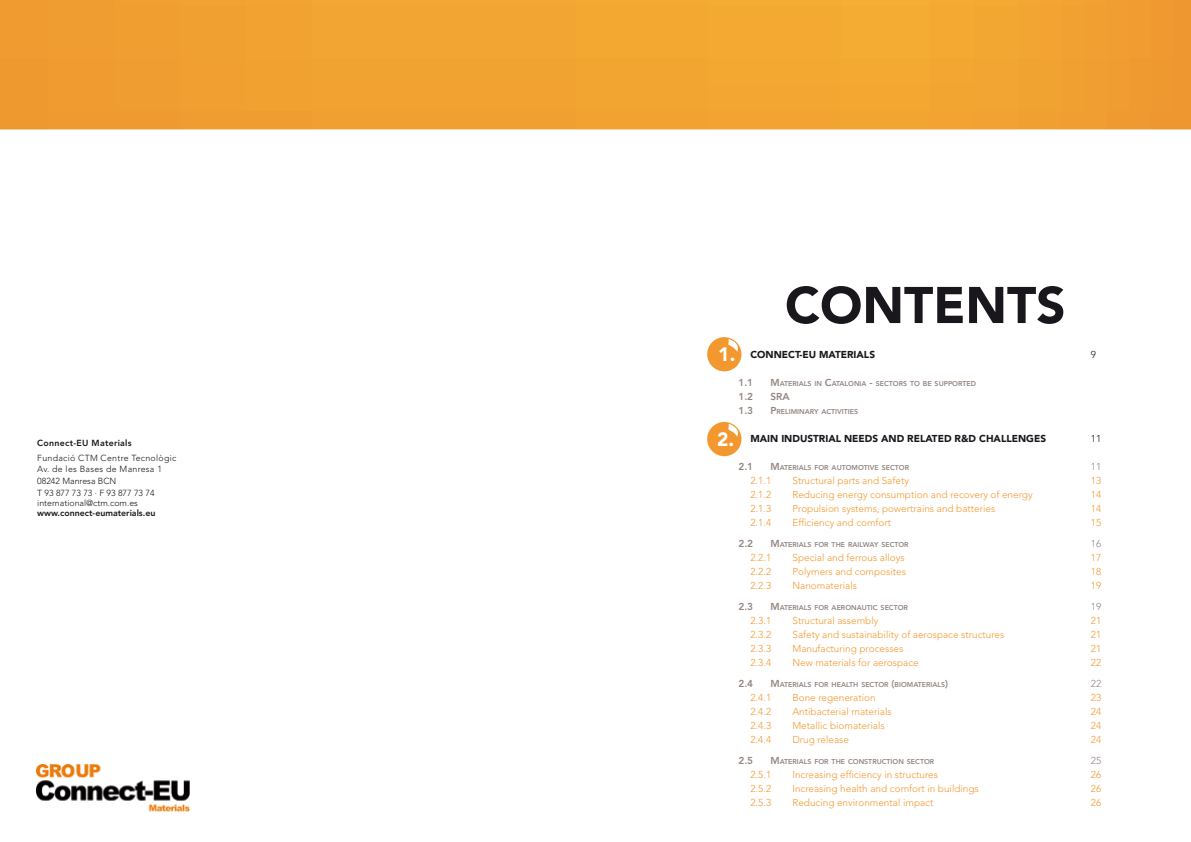
<style>
.page{position:relative;width:1191px;height:842px;background:#fff}
.page>*{position:absolute;margin:0;border:0;box-sizing:border-box;transform-origin:0 0}
.t1{font:900 51px "Avenir";color:#1a171c}
.t2{font:900 19.2px "Avenir";color:#fff}
.t3{font:300 10px/14px "Avenir";color:#f3982f;text-align:justify}
.t4{font:900 10px "Avenir";color:#1a171c}
.t5{font:800 10px "Avenir";color:#928682}
.t6{font:900 10px "Avenir";color:#1a171c}
.t7{font:300 10px "Avenir";color:#928682}
.t8{font:300 10px "Avenir";color:#1a171c}
.t9{font:300 8.8px/11.7px "Avenir";letter-spacing:.03em;color:#1a171c}
.t10{font:800 8.8px "Avenir";color:#1a171c}
.t11{font:300 8.8px "Avenir";color:#1a171c}
.t12{font:800 8.8px "Avenir";letter-spacing:.03em;color:#1a171c}
.t13{font:800 7px "Avenir";color:#928682}
.s1{font-style:inherit}
.s2{font-size:10px}
</style>
<div class="page">
<svg style="left:0;top:0;width:1191px;height:129px;background:#f1a231"></svg>
<div style="left:707px;top:337px;width:34px;height:34px;background:#f3982f;border-radius:50%"></div>
<svg style="left:728px;top:339px;width:13px;height:13px"></svg>
<div style="left:707px;top:422px;width:34px;height:34px;background:#f3982f;border-radius:50%"></div>
<svg style="left:728px;top:424px;width:13px;height:13px"></svg>
<img style="left:36px;top:765px;width:154px;height:47px">
<p class="t12" style="left:37px;top:438px;width:96px">Connect-EU Materials</p>
<p class="t9" style="left:37px;top:452px;width:141px">Fundació CTM Centre Tecnològic<br>Av. de les Bases de Manresa 1<br>08242 Manresa BCN<br>T 93 877 73 73 · F 93 877 73 74</p>
<p class="t11" style="left:37px;top:498px;width:102px">international@ctm.com.es</p>
<p class="t10" style="left:37px;top:508px;width:120px">www.connect-eumaterials.eu</p>
<h1 class="t1" style="left:785px;top:274px;width:282px">CONTENTS</h1>
<h2 class="t2" style="left:718px;top:343px;width:19px">1.</h2>
<p class="t6" style="left:750px;top:348px;width:126px"><span class="s1">C</span>ONNECT-EU MATERIALS</p>
<p class="t5" style="left:738px;top:377px;width:16px">1.1</p>
<p class="t13" style="left:770px;top:379px;width:207px"><span class="s2">M</span>ATERIALS IN <span class="s2">C</span>ATALONIA <span class="s2">-</span> SECTORS TO BE SUPPORTED</p>
<p class="t5" style="left:738px;top:391px;width:16px">1.2</p>
<p class="t5" style="left:770px;top:391px;width:21px">SRA</p>
<p class="t5" style="left:738px;top:405px;width:16px">1.3</p>
<p class="t13" style="left:770px;top:407px;width:89px"><span class="s2">P</span>RELIM INARY ACTIVITIES</p>
<p class="t4" style="left:726px;top:432px;width:321px">2. MAIN INDUSTRIAL NEEDS AND RELATED R&amp;D CHALLENGES</p>
<p class="t5" style="left:738px;top:461px;width:16px">2.1</p>
<p class="t13" style="left:770px;top:463px;width:140px"><span class="s2">M</span>ATERIALS FOR AUTOM OTIVE SECTOR</p>
<p class="t3" style="left:750px;top:474px;width:22px">2.1.1</p>
<p class="t3" style="left:792px;top:474px;width:118px">Structural parts and Safety</p>
<p class="t3" style="left:750px;top:488px;width:22px">2.1.2</p>
<p class="t3" style="left:792px;top:488px;width:242px">Reducing energy consumption and recovery of energy</p>
<p class="t3" style="left:750px;top:502px;width:22px">2.1.3</p>
<p class="t3" style="left:792px;top:502px;width:204px">Propulsion systems, powertrains and batteries</p>
<p class="t3" style="left:750px;top:516px;width:22px">2.1.4</p>
<p class="t3" style="left:792px;top:516px;width:100px">Efficiency and comfort</p>
<p class="t5" style="left:738px;top:538px;width:16px">2.2</p>
<p class="t13" style="left:770px;top:540px;width:140px"><span class="s2">M</span>ATERIALS FOR THE RAILWAY SECTOR</p>
<p class="t3" style="left:750px;top:551px;width:22px">2.2.1</p>
<p class="t3" style="left:792px;top:551px;width:114px">Special and ferrous alloys</p>
<p class="t3" style="left:750px;top:565px;width:22px">2.2.2</p>
<p class="t3" style="left:792px;top:565px;width:115px">Polymers and composites</p>
<p class="t3" style="left:750px;top:579px;width:22px">2.2.3</p>
<p class="t3" style="left:792px;top:579px;width:66px">Nanomaterials</p>
<p class="t5" style="left:738px;top:601px;width:16px">2.3</p>
<p class="t13" style="left:770px;top:603px;width:139px"><span class="s2">M</span>ATERIALS FOR AERONAUTIC SECTOR</p>
<p class="t3" style="left:750px;top:614px;width:22px">2.3.1</p>
<p class="t3" style="left:792px;top:614px;width:87px">Structural assembly</p>
<p class="t3" style="left:750px;top:628px;width:22px">2.3.2</p>
<p class="t3" style="left:792px;top:628px;width:213px">Safety and sustainability of aerospace structures</p>
<p class="t3" style="left:750px;top:642px;width:22px">2.3.3</p>
<p class="t3" style="left:792px;top:642px;width:112px">Manufacturing processes</p>
<p class="t3" style="left:750px;top:656px;width:22px">2.3.4</p>
<p class="t3" style="left:792px;top:656px;width:128px">New materials for aerospace</p>
<p class="t5" style="left:738px;top:678px;width:16px">2.4</p>
<p class="t13" style="left:770px;top:680px;width:179px"><span class="s2">M</span>ATERIALS FOR HEALTH SECTOR <span class="s2">(</span>BIOMATERIALS<span class="s2">)</span></p>
<p class="t3" style="left:750px;top:691px;width:22px">2.4.1</p>
<p class="t3" style="left:792px;top:691px;width:85px">Bone regeneration</p>
<p class="t3" style="left:750px;top:705px;width:22px">2.4.2</p>
<p class="t3" style="left:792px;top:705px;width:101px">Antibacterial materials</p>
<p class="t3" style="left:750px;top:719px;width:22px">2.4.3</p>
<p class="t3" style="left:792px;top:719px;width:94px">Metallic biomaterials</p>
<p class="t3" style="left:750px;top:733px;width:22px">2.4.4</p>
<p class="t3" style="left:792px;top:733px;width:58px">Drug release</p>
<p class="t5" style="left:738px;top:755px;width:16px">2.5</p>
<p class="t13" style="left:770px;top:757px;width:165px"><span class="s2">M</span>ATERIALS FOR THE CONSTRUCTION SECTOR</p>
<p class="t3" style="left:750px;top:768px;width:22px">2.5.1</p>
<p class="t3" style="left:792px;top:768px;width:147px">Increasing efficiency in structures</p>
<p class="t3" style="left:750px;top:782px;width:22px">2.5.2</p>
<p class="t3" style="left:792px;top:782px;width:188px">Increasing health and comfort in buildings</p>
<p class="t3" style="left:750px;top:796px;width:22px">2.5.3</p>
<p class="t3" style="left:792px;top:796px;width:142px">Reducing environmental impact</p>
<h2 class="t2" style="left:717px;top:427px;width:19px">2.</h2>
<p class="t8" style="left:1090px;top:349px;width:7px">9</p>
<p class="t8" style="left:1090px;top:433px;width:12px">11</p>
<p class="t7" style="left:1090px;top:461px;width:12px">11</p>
<p class="t3" style="left:1090px;top:474px;width:12px">13<br>14<br>14<br>15</p>
<p class="t7" style="left:1090px;top:538px;width:12px">16</p>
<p class="t3" style="left:1090px;top:551px;width:12px">17<br>18<br>19</p>
<p class="t7" style="left:1090px;top:601px;width:12px">19</p>
<p class="t3" style="left:1090px;top:614px;width:12px">21<br>21<br>21<br>22</p>
<p class="t7" style="left:1090px;top:678px;width:12px">22</p>
<p class="t3" style="left:1090px;top:691px;width:12px">23<br>24<br>24<br>24</p>
<p class="t7" style="left:1090px;top:755px;width:12px">25</p>
<p class="t3" style="left:1090px;top:768px;width:12px">26<br>26<br>26</p>
</div>
